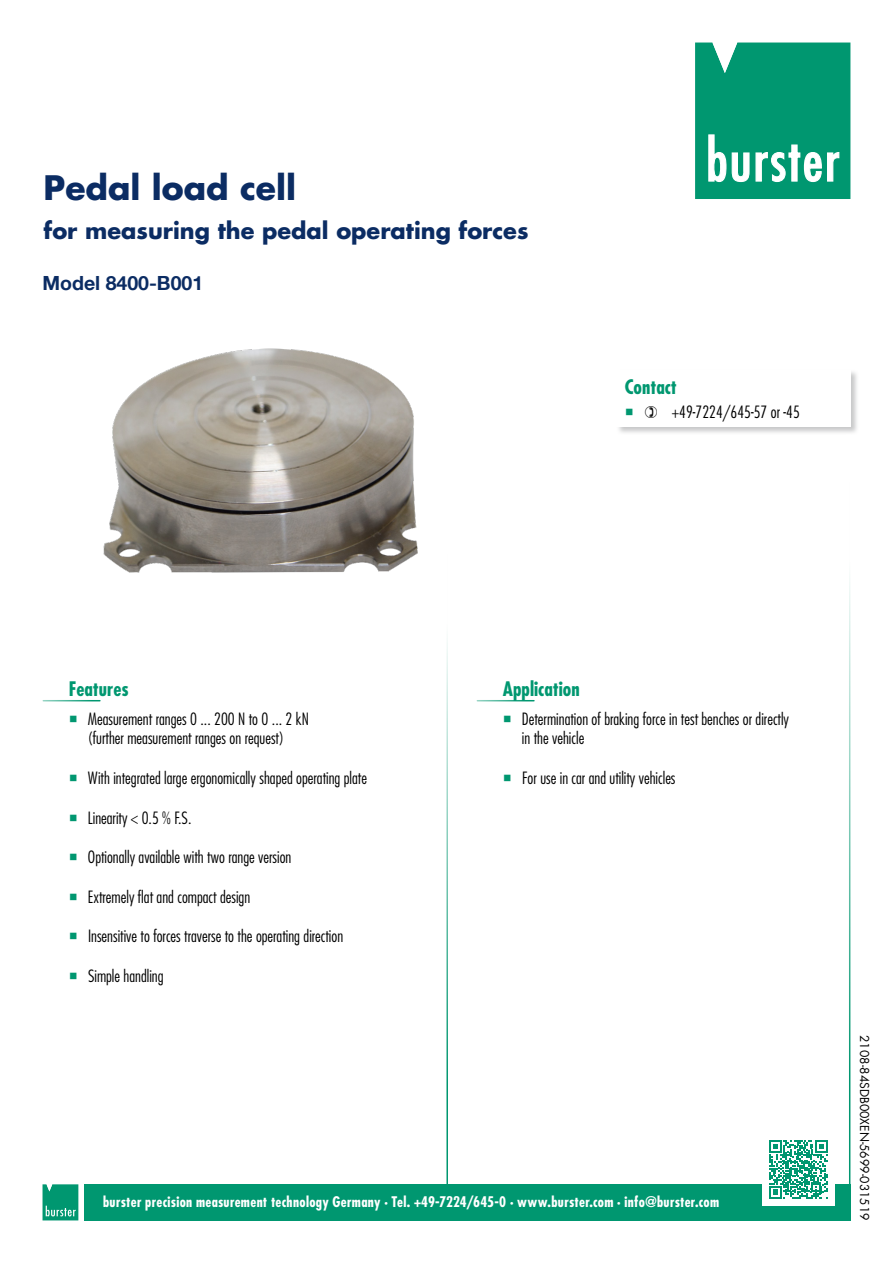
<style>
.page{position:relative;width:893px;height:1263px;background:#fff}
.page>*{position:absolute;margin:0;border:0;box-sizing:border-box;transform-origin:0 0}
.t1{font:700 33px "Futura LT";color:#0b2c63}
.t2{font:700 22.5px "Futura LT";color:#0b2c63}
.t3{font:700 condensed 19.5px "Futura LT";color:#009770}
.t4{font:700 19.5px "Helvetica Neue LT";color:#0b2c63}
.t5{font:300 condensed 16.5px/19.8px "Futura LT";color:#000}
.t6{font:700 condensed 14.25px "Futura LT";letter-spacing:.02em;color:#fff}
.t7{font:12px "Futura LT";color:#000}
</style>
<div class="page">
<div style="left:84px;top:1184px;width:766px;height:36px;background:#009770"></div>
<div style="left:762px;top:1133px;width:72px;height:72px;background:#fff"></div>
<svg style="left:769px;top:1140px;width:58px;height:58px"></svg>
<hr style="left:446px;top:554px;width:2px;height:638px;background:#009770">
<hr style="left:849px;top:481px;width:1px;height:715px;background:#009770">
<svg style="left:43px;top:1184px;width:35px;height:36px"></svg>
<div style="left:616px;top:369px;width:243px;height:66px;background:#b1b2b3;opacity:.7"></div>
<div style="left:616px;top:370px;width:234px;height:56px;background:#fff"></div>
<svg style="left:695px;top:43px;width:155px;height:156px;background:#1ca27f"></svg>
<img style="left:103px;top:348px;width:315px;height:225px">
<hr style="left:43px;top:700px;width:57px;height:1px;background:#009770">
<hr style="left:477px;top:700px;width:57px;height:1px;background:#009770">
<h1 class="t1" style="left:44px;top:166px;width:254px">Pedal load cell</h1>
<h2 class="t2" style="left:44px;top:215px;width:486px">for measuring the pedal operating forces</h2>
<p class="t4" style="left:43px;top:271px;width:162px">Model 8400-B001</p>
<p class="t3" style="left:625px;top:375px;width:54px">Contact</p>
<p class="t5" style="left:672px;top:402px;width:130px">+49-7224/645-57 or -45</p>
<p class="t3" style="left:69px;top:677px;width:62px">Features</p>
<p class="t5" style="left:88px;top:708px;width:222px">Measurement ranges 0 ... 200 N to 0 ... 2 kN (further measurement ranges on request)</p>
<p class="t5" style="left:88px;top:768px;width:281px">With integrated large ergonomically shaped operating plate</p>
<p class="t5" style="left:88px;top:807px;width:105px">Linearity &lt; 0.5 % F.S.</p>
<p class="t5" style="left:88px;top:847px;width:205px">Optionally available with two range version</p>
<p class="t5" style="left:88px;top:887px;width:164px">Extremely flat and compact design</p>
<p class="t5" style="left:88px;top:926px;width:257px">Insensitive to forces traverse to the operating direction</p>
<p class="t5" style="left:88px;top:966px;width:77px">Simple handling</p>
<p class="t3" style="left:503px;top:677px;width:78px">Application</p>
<p class="t5" style="left:522px;top:708px;width:269px">Determination of braking force in test benches or directly in the vehicle</p>
<p class="t5" style="left:522px;top:768px;width:155px">For use in car and utility vehicles</p>
<p class="t6" style="left:103px;top:1193px;width:617px">burster precision measurement technology Germany · Tel. +49-7224/645-0 · www.burster.com · info@burster.com</p>
<p class="t7" style="left:872px;top:1035px;width:187px;rotate:90deg">2108-84SDB00XEN-5699-031519</p>
</div>
